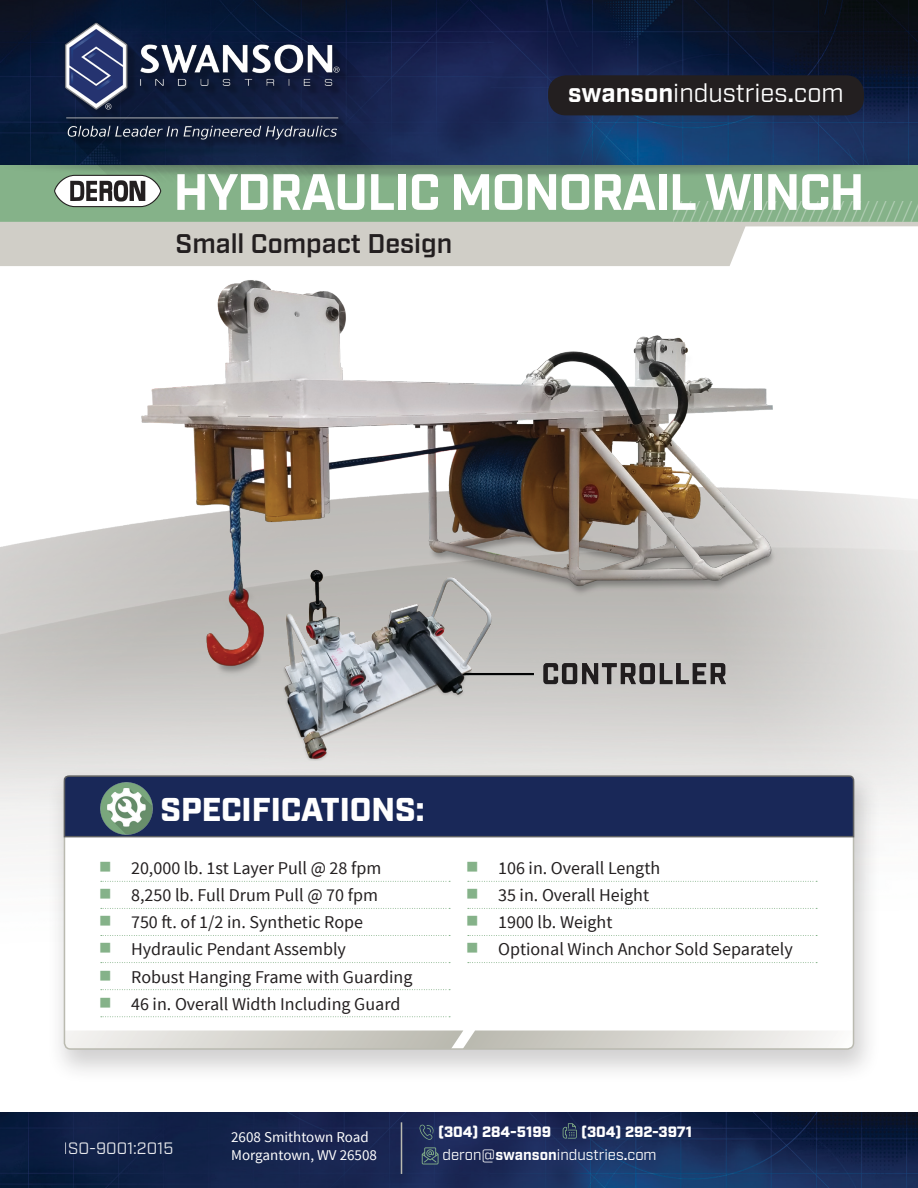
<style>
.page{position:relative;width:918px;height:1188px;background:#fff}
.page>*{position:absolute;margin:0;border:0;box-sizing:border-box;transform-origin:0 0}
.t1{font:700 51px "Industry";letter-spacing:-.03em;color:#fff}
.t2{font:900 33px "Industry";color:#fff}
.t3{font:600 27px "Industry";color:#231f20}
.t4{font:25.65px "Industry";color:#fff}
.t5{font:300 24.9px "Industry";color:#fff}
.t6{font:18px "Source Sans Pro";color:#231f20}
.t7{font:16.5px "Industry";color:#fff}
.t8{font:15px "Source Sans Pro";color:#fff}
.t9{font:15px "Industry";color:#fff}
.t10{font:900 15px "Industry";color:#fff}
.s1{font-weight:700}
.s2{font-weight:600}
.s3{font-family:"Material Design Iconic Font";font-size:19.5px;color:#85b289}
</style>
<div class="page">
<img style="left:0;top:1112px;width:918px;height:76px">
<svg style="left:0;top:222px;width:918px;height:44px"></svg>
<div style="left:46px;top:766px;width:835px;height:319px;background:#231f20;opacity:.21"></div>
<div style="left:64px;top:776px;width:790px;height:273px;background:#fff;border-radius:6px"></div>
<svg style="left:64px;top:1030px;width:790px;height:19px;background:#d8d6d1"></svg>
<div style="left:63px;top:775px;width:792px;height:63px;background:#192858"></div>
<img style="left:142px;top:280px;width:634px;height:502px">
<img style="left:0;top:164px;width:918px;height:58px">
<img style="left:0;top:0;width:918px;height:164px">
<img style="left:54px;top:11px;width:330px;height:174px">
<div style="left:548px;top:75px;width:316px;height:40px;background:#231f20;border-radius:18px"></div>
<svg style="left:419px;top:1125px;width:15px;height:15px"></svg>
<svg style="left:563px;top:1123px;width:14px;height:16px"></svg>
<hr style="left:401px;top:1122px;width:1px;height:52px;background:#babab0">
<svg style="left:422px;top:1147px;width:17px;height:17px"></svg>
<svg style="left:54px;top:175px;width:107px;height:32px"></svg>
<img style="left:100px;top:782px;width:53px;height:52px">
<svg style="left:101px;top:881px;width:349px;height:1px"></svg>
<svg style="left:101px;top:908px;width:349px;height:1px"></svg>
<svg style="left:101px;top:935px;width:349px;height:1px"></svg>
<svg style="left:101px;top:962px;width:349px;height:1px"></svg>
<svg style="left:101px;top:989px;width:349px;height:1px"></svg>
<svg style="left:101px;top:1016px;width:349px;height:1px"></svg>
<svg style="left:468px;top:881px;width:349px;height:1px"></svg>
<svg style="left:468px;top:908px;width:349px;height:1px"></svg>
<svg style="left:468px;top:935px;width:349px;height:1px"></svg>
<svg style="left:468px;top:962px;width:349px;height:1px"></svg>
<p class="t4" style="left:568px;top:77px;width:277px"><span class="s1">swanson</span>industries<span class="s2">.</span>com</p>
<p class="t1" style="left:173px;top:162px;width:693px">HYDRAULIC MONORAIL WINCH</p>
<p class="t3" style="left:176px;top:228px;width:278px">Small Compact Design</p>
<h3 class="t5" style="left:673px;top:197px;width:250px">/////////////////////////////</h3>
<p class="t2" style="left:161px;top:789px;width:265px">SPECIFICATIONS:</p>
<p class="t6" style="left:100px;top:857px;width:282px"><span class="s3">ʸ</span> 20,000 lb. 1st Layer Pull @ 28 fpm</p>
<p class="t6" style="left:100px;top:884px;width:279px"><span class="s3">ʸ</span> 8,250 lb. Full Drum Pull @ 70 fpm</p>
<p class="t6" style="left:100px;top:911px;width:264px"><span class="s3">ʸ</span> 750 ft. of 1/2 in. Synthetic Rope</p>
<p class="t6" style="left:100px;top:938px;width:247px"><span class="s3">ʸ</span> Hydraulic Pendant Assembly</p>
<p class="t6" style="left:100px;top:965px;width:313px"><span class="s3">ʸ</span> Robust Hanging Frame with Guarding</p>
<p class="t6" style="left:100px;top:993px;width:301px"><span class="s3">ʸ</span> 46 in. Overall Width Including Guard</p>
<p class="t6" style="left:467px;top:857px;width:194px"><span class="s3">ʸ</span> 106 in. Overall Length</p>
<p class="t6" style="left:467px;top:884px;width:183px"><span class="s3">ʸ</span> 35 in. Overall Height</p>
<p class="t6" style="left:467px;top:911px;width:147px"><span class="s3">ʸ</span> 1900 lb. Weight</p>
<p class="t6" style="left:467px;top:938px;width:327px"><span class="s3">ʸ</span> Optional Winch Anchor Sold Separately</p>
<p class="t7" style="left:64px;top:1139px;width:111px">ISO-9001:2015</p>
<p class="t8" style="left:231px;top:1128px;width:139px">2608 Smithtown Road</p>
<p class="t8" style="left:231px;top:1146px;width:147px">Morgantown, WV 26508</p>
<p class="t10" style="left:438px;top:1123px;width:115px">(304) 284-5199</p>
<p class="t10" style="left:581px;top:1123px;width:112px">(304) 292-3971</p>
<p class="t9" style="left:443px;top:1146px;width:216px">deron@<span class="s1">swanson</span>industries<span class="s2">.</span>com</p>
</div>
